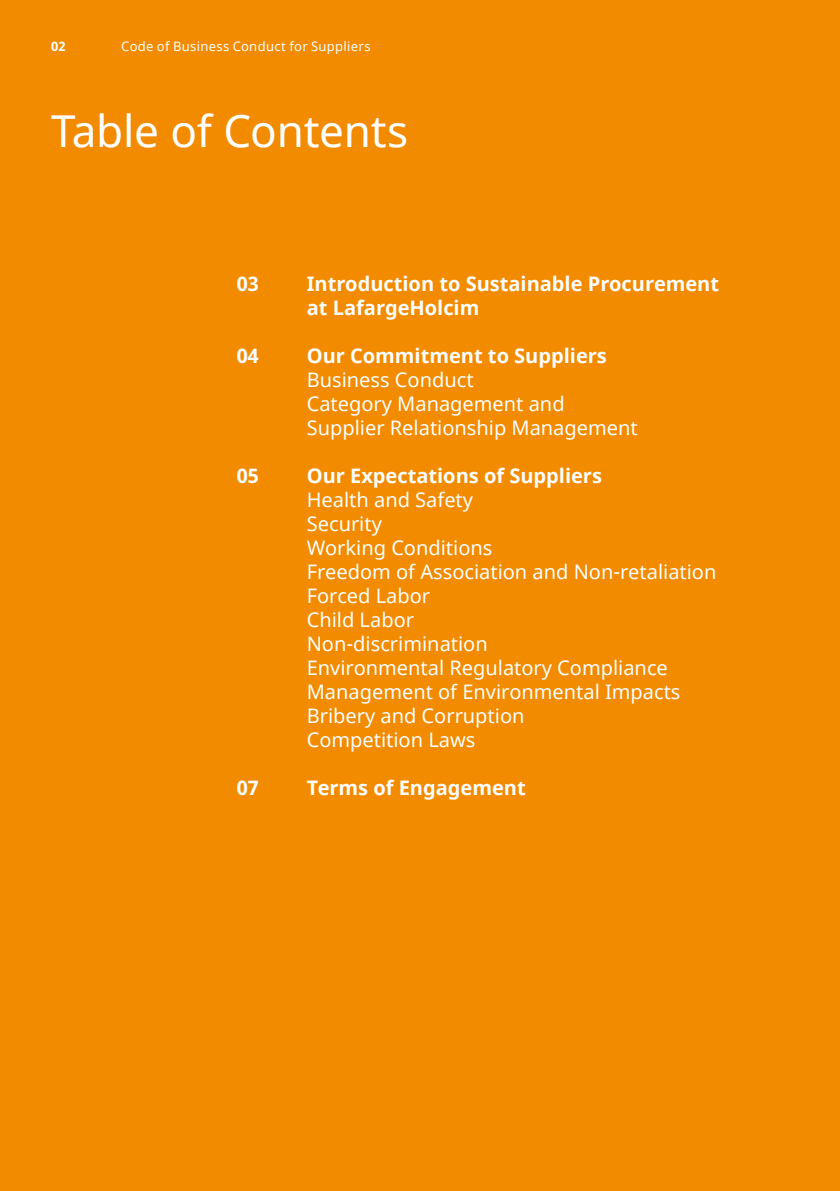
<style>
.page{position:relative;width:840px;height:1191px;background:#fff}
.page>*{position:absolute;margin:0;border:0;box-sizing:border-box;transform-origin:0 0}
.t1{font:44px "Noto Sans";letter-spacing:-.005em;color:#fff}
.t2{font:20px/24px "Noto Sans";color:#fff}
.t3{font:700 20px/24px "Noto Sans";color:#fff}
.t4{font:13px "Noto Sans";letter-spacing:.025em;color:#fff}
.t5{font:700 13px "Noto Sans";color:#fff}
</style>
<div class="page">
<div style="left:0;top:0;width:839px;height:1191px;background:#f28b00"></div>
<p class="t5" style="left:51px;top:37px;width:16px">02</p>
<p class="t4" style="left:121px;top:37px;width:251px">Code of Business Conduct for Suppliers</p>
<h1 class="t1" style="left:51px;top:101px;width:358px">Table of Contents</h1>
<p class="t3" style="left:237px;top:272px;width:24px">03</p>
<p class="t3" style="left:306px;top:272px;width:413px">Introduction to Sustainable Procurement at LafargeHolcim</p>
<p class="t3" style="left:237px;top:344px;width:24px">04</p>
<p class="t3" style="left:306px;top:344px;width:301px">Our Commitment to Suppliers</p>
<p class="t2" style="left:306px;top:368px;width:332px">Business Conduct<br>Category Management and<br>Supplier Relationship Management</p>
<p class="t3" style="left:237px;top:464px;width:24px">05</p>
<p class="t3" style="left:306px;top:464px;width:296px">Our Expectations of Suppliers</p>
<p class="t2" style="left:306px;top:488px;width:411px">Health and Safety<br>Security<br>Working Conditions<br>Freedom of Association and Non-retaliation<br>Forced Labor<br>Child Labor<br>Non-discrimination<br>Environmental Regulatory Compliance<br>Management of Environmental Impacts<br>Bribery and Corruption<br>Competition Laws</p>
<p class="t3" style="left:237px;top:776px;width:24px">07</p>
<p class="t3" style="left:306px;top:776px;width:220px">Terms of Engagement</p>
</div>
